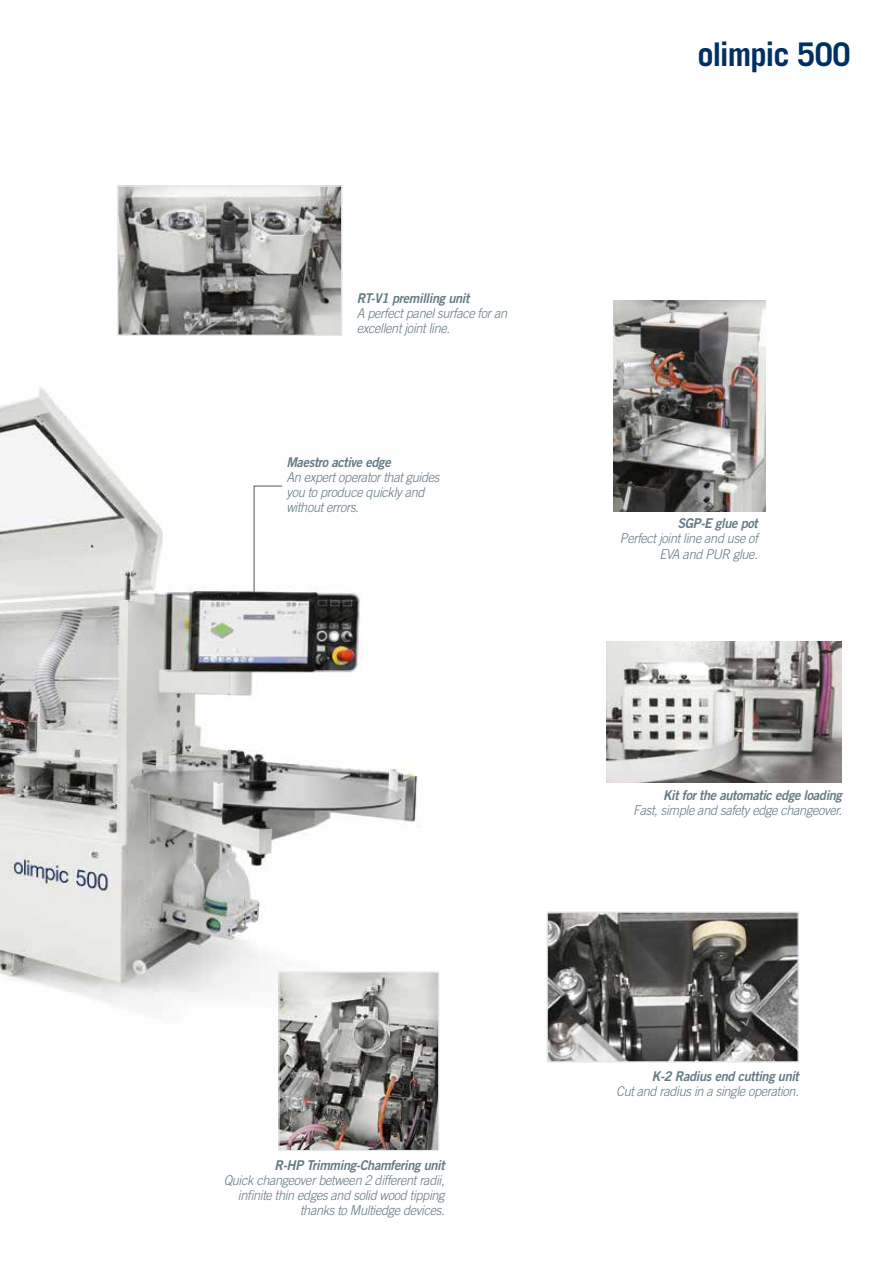
<style>
.page{position:relative;width:893px;height:1263px;background:#fff}
.page>*{position:absolute;margin:0;border:0;box-sizing:border-box;transform-origin:0 0}
.t1{font:700 32.55px "Trade Gothic LT Std";letter-spacing:-.035em;color:#003063}
.t2{font:italic 300 13.5px/15.1px "Trade Gothic LT Std";letter-spacing:-.025em;color:#647a84;text-align:right;scale:.94 1}
.t3{font:13.5px "Trade Gothic LT Std Bd 2 Obl";letter-spacing:-.025em;color:#647a84;scale:.94 1}
</style>
<div class="page">
<img style="left:0;top:387px;width:419px;height:616px">
<img style="left:280px;top:973px;width:157px;height:176px">
<div style="left:278px;top:971px;width:161px;height:180px;border:1px solid #e3e9ec"></div>
<svg style="left:253px;top:485px;width:30px;height:107px"></svg>
<img style="left:120px;top:188px;width:220px;height:145px">
<div style="left:117px;top:185px;width:226px;height:151px;border:2px solid #e3e9ec"></div>
<img style="left:614px;top:301px;width:151px;height:210px">
<img style="left:607px;top:641px;width:235px;height:141px">
<img style="left:549px;top:913px;width:248px;height:147px">
<div style="left:547px;top:911px;width:252px;height:151px;border:1px solid #e3e9ec"></div>
<p class="t3" style="left:357px;top:290px;width:121px">RT-V1 premilling unit</p>
<p class="t2" style="left:357px;top:306px;width:161px;text-align:left">A perfect panel surface for an excellent joint line.</p>
<p class="t3" style="left:286px;top:453px;width:112px">Maestro active edge</p>
<p class="t2" style="left:286px;top:470px;width:164px;text-align:left">An expert operator that guides you to produce quickly and without errors.</p>
<p class="t3" style="left:275px;top:1156px;width:182px">R-HP Trimming-Chamfering unit</p>
<p class="t2" style="left:224px;top:1172px;width:237px">Quick changeover between 2 different radii, infinite thin edges and solid wood tipping thanks to Multiedge devices.</p>
<h1 class="t1" style="left:697px;top:34px;width:155px">olimpic 500</h1>
<p class="t3" style="left:677px;top:515px;width:87px">SGP-E glue pot</p>
<p class="t2" style="left:620px;top:531px;width:148px">Perfect joint line and use of<br>EVA and PUR glue.</p>
<p class="t3" style="left:663px;top:786px;width:192px">Kit for the automatic edge loading</p>
<p class="t2" style="left:633px;top:803px;width:224px">Fast, simple and safety edge changeover.</p>
<p class="t3" style="left:652px;top:1067px;width:158px">K-2 Radius end cutting unit</p>
<p class="t2" style="left:616px;top:1084px;width:196px">Cut and radius in a single operation.</p>
</div>
